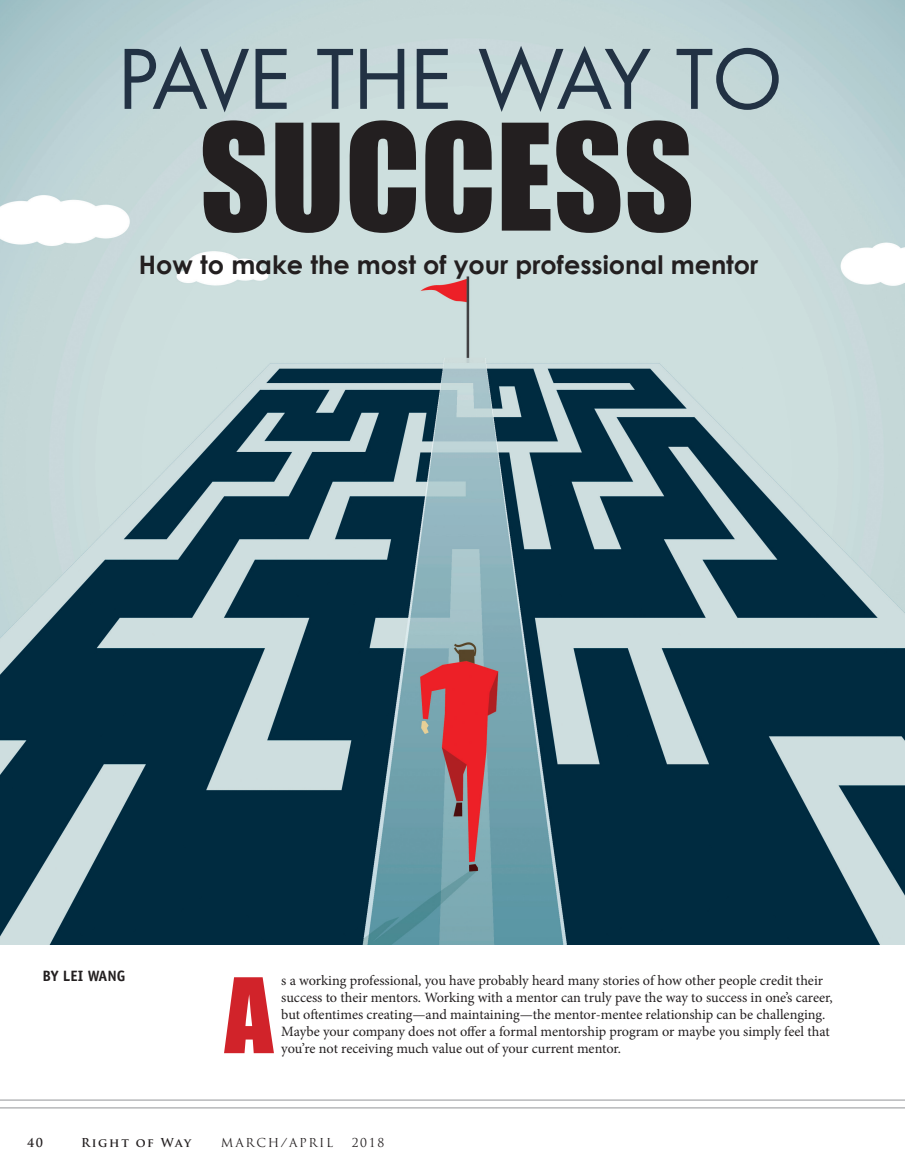
<style>
.page{position:relative;width:905px;height:1175px;background:#fff}
.page>*{position:absolute;margin:0;border:0;box-sizing:border-box;transform-origin:0 0}
.t1{font:136.5px "Impact";color:#231f20}
.t2{font:96px "Impact";color:#d1232a}
.t3{font:79.5px "Futura";letter-spacing:-.04em;color:#223244}
.t4{font:700 25.5px "Century Gothic";color:#231f20}
.t5{font:700 15px "Officina Sans Std";color:#231f20}
.BodyCopy{font:14.25px/17.1px "Minion Pro";letter-spacing:-.005em;color:#231f20}
.t6{font:12px "Trajan Pro";letter-spacing:.14em;color:#231f20}
.t7{font:700 12px "Trajan Pro";letter-spacing:.135em;color:#231f20}
</style>
<div class="page">
<img style="left:0;top:0;width:904px;height:944px">
<hr style="left:0;top:1107px;width:904px;height:1px;background:#939598">
<hr style="left:0;top:1099px;width:904px;height:1px;background:#939598">
<p class="t3" style="left:118px;top:29px;width:664px">PAVE THE WAY TO</p>
<p class="t1" style="left:199px;top:71px;width:496px">SUCCESS</p>
<p class="t4" style="left:139px;top:248px;width:621px">How to make the most of your professional mentor</p>
<p class="t5" style="left:42px;top:966px;width:85px">BY LEI WANG</p>
<p class="t2" style="left:224px;top:941px;width:50px">A</p>
<p class="BodyCopy" style="left:281px;top:971px;width:553px">s a working professional, you have probably heard many stories of how other people credit their success to their mentors. Working with a mentor can truly pave the way to success in one’s career, but oftentimes creating—and maintaining—the mentor-mentee relationship can be challenging.<br>Maybe your company does not offer a formal mentorship program or maybe you simply feel that you’re not receiving much value out of your current mentor.</p>
<p class="t7" style="left:27px;top:1135px;width:18px">40</p>
<p class="t7" style="left:81px;top:1135px;width:112px">Right of Way</p>
<p class="t6" style="left:221px;top:1135px;width:114px">MARCH/APRIL</p>
<p class="t6" style="left:352px;top:1135px;width:34px">2018</p>
</div>
